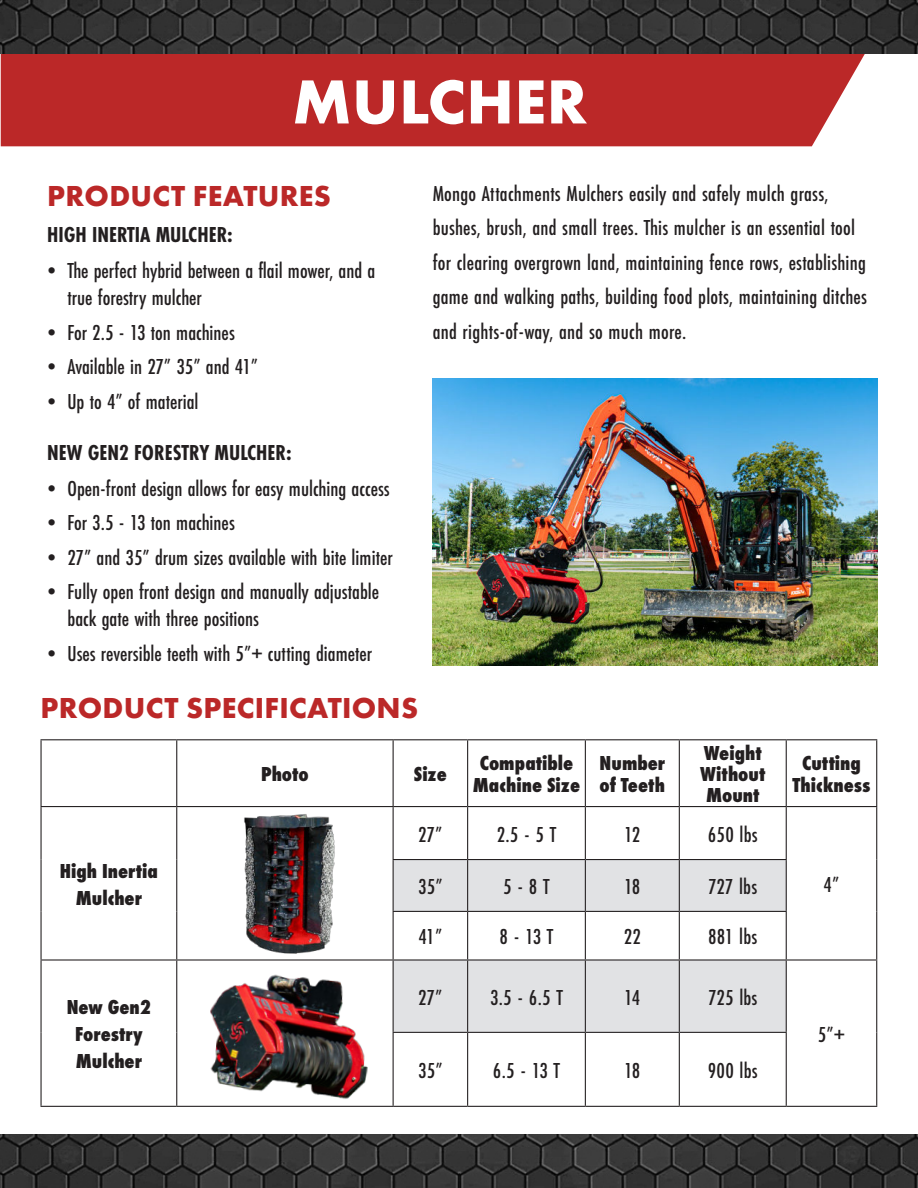
<style>
.page{position:relative;width:918px;height:1188px;background:#fff}
.page>*{position:absolute;margin:0;border:0;box-sizing:border-box;transform-origin:0 0}
.t1{font:700 64.5px "Futura PT";letter-spacing:.01em;color:#fff}
.t2{font:700 30px "Futura PT";letter-spacing:.01em;color:#bb2828}
.t3{font:500 22.5px/34.5px "Futura PT Cond";color:#231f20}
.t4{font:700 22.5px "Futura PT Cond";color:#231f20}
.t5{font:800 21px/22.5px "Futura PT Cond";color:#231f20;text-align:center}
</style>
<div class="page">
<img style="left:0;top:0;width:918px;height:1188px">
<div style="left:0;top:54px;width:918px;height:1080px;background:#fff"></div>
<div style="left:1px;top:54px;width:864px;height:92px;background:#bb2828"></div>
<svg style="left:42px;top:740px;width:834px;height:366px"></svg>
<div style="left:394px;top:860px;width:392px;height:51px;background:#e1e2e4"></div>
<div style="left:394px;top:961px;width:392px;height:71px;background:#e1e2e4"></div>
<hr style="left:41px;top:739px;width:136px;height:1px;background:#231f20">
<hr style="left:41px;top:740px;width:1px;height:66px;background:#231f20">
<hr style="left:177px;top:739px;width:216px;height:1px;background:#231f20">
<hr style="left:176px;top:740px;width:1px;height:66px;background:#231f20">
<hr style="left:393px;top:739px;width:75px;height:1px;background:#231f20">
<hr style="left:393px;top:740px;width:1px;height:66px;background:#231f20">
<hr style="left:468px;top:739px;width:117px;height:1px;background:#231f20">
<hr style="left:467px;top:740px;width:1px;height:66px;background:#231f20">
<hr style="left:585px;top:739px;width:94px;height:1px;background:#231f20">
<hr style="left:585px;top:740px;width:1px;height:66px;background:#231f20">
<hr style="left:679px;top:739px;width:107px;height:1px;background:#231f20">
<hr style="left:679px;top:740px;width:1px;height:66px;background:#231f20">
<hr style="left:786px;top:739px;width:91px;height:1px;background:#231f20">
<hr style="left:786px;top:740px;width:1px;height:66px;background:#231f20">
<hr style="left:876px;top:740px;width:1px;height:66px;background:#231f20">
<hr style="left:41px;top:806px;width:136px;height:1px;background:#231f20">
<hr style="left:41px;top:807px;width:1px;height:53px;background:#231f20">
<hr style="left:177px;top:806px;width:216px;height:1px;background:#231f20">
<hr style="left:176px;top:807px;width:1px;height:53px;background:#231f20">
<hr style="left:393px;top:806px;width:75px;height:1px;background:#231f20">
<hr style="left:393px;top:807px;width:1px;height:52px;background:#231f20">
<hr style="left:468px;top:806px;width:117px;height:1px;background:#231f20">
<hr style="left:467px;top:807px;width:1px;height:52px;background:#231f20">
<hr style="left:585px;top:806px;width:94px;height:1px;background:#231f20">
<hr style="left:585px;top:807px;width:1px;height:52px;background:#231f20">
<hr style="left:679px;top:806px;width:107px;height:1px;background:#231f20">
<hr style="left:679px;top:807px;width:1px;height:52px;background:#231f20">
<hr style="left:786px;top:806px;width:91px;height:1px;background:#231f20">
<hr style="left:786px;top:807px;width:1px;height:52px;background:#231f20">
<hr style="left:876px;top:807px;width:1px;height:53px;background:#231f20">
<hr style="left:41px;top:860px;width:1px;height:51px;background:#231f20">
<hr style="left:176px;top:860px;width:1px;height:51px;background:#231f20">
<hr style="left:393px;top:859px;width:75px;height:1px;background:#231f20">
<hr style="left:393px;top:860px;width:1px;height:51px;background:#231f20">
<hr style="left:468px;top:859px;width:117px;height:1px;background:#231f20">
<hr style="left:467px;top:860px;width:1px;height:51px;background:#231f20">
<hr style="left:585px;top:859px;width:94px;height:1px;background:#231f20">
<hr style="left:585px;top:860px;width:1px;height:51px;background:#231f20">
<hr style="left:679px;top:859px;width:108px;height:1px;background:#231f20">
<hr style="left:679px;top:860px;width:1px;height:51px;background:#231f20">
<hr style="left:786px;top:860px;width:1px;height:51px;background:#231f20">
<hr style="left:876px;top:860px;width:1px;height:51px;background:#231f20">
<hr style="left:41px;top:911px;width:1px;height:48px;background:#231f20">
<hr style="left:176px;top:911px;width:1px;height:48px;background:#231f20">
<hr style="left:393px;top:911px;width:75px;height:1px;background:#231f20">
<hr style="left:393px;top:912px;width:1px;height:47px;background:#231f20">
<hr style="left:468px;top:911px;width:117px;height:1px;background:#231f20">
<hr style="left:467px;top:912px;width:1px;height:47px;background:#231f20">
<hr style="left:585px;top:911px;width:94px;height:1px;background:#231f20">
<hr style="left:585px;top:912px;width:1px;height:47px;background:#231f20">
<hr style="left:679px;top:911px;width:108px;height:1px;background:#231f20">
<hr style="left:679px;top:912px;width:1px;height:47px;background:#231f20">
<hr style="left:786px;top:912px;width:1px;height:47px;background:#231f20">
<hr style="left:876px;top:911px;width:1px;height:48px;background:#231f20">
<hr style="left:41px;top:959px;width:136px;height:2px;background:#231f20">
<hr style="left:41px;top:961px;width:1px;height:71px;background:#231f20">
<hr style="left:177px;top:959px;width:216px;height:2px;background:#231f20">
<hr style="left:176px;top:961px;width:1px;height:71px;background:#231f20">
<hr style="left:393px;top:959px;width:75px;height:2px;background:#231f20">
<hr style="left:393px;top:961px;width:1px;height:71px;background:#231f20">
<hr style="left:468px;top:959px;width:117px;height:2px;background:#231f20">
<hr style="left:467px;top:961px;width:1px;height:71px;background:#231f20">
<hr style="left:585px;top:959px;width:94px;height:2px;background:#231f20">
<hr style="left:585px;top:961px;width:1px;height:71px;background:#231f20">
<hr style="left:679px;top:959px;width:107px;height:2px;background:#231f20">
<hr style="left:679px;top:961px;width:1px;height:71px;background:#231f20">
<hr style="left:786px;top:959px;width:91px;height:2px;background:#231f20">
<hr style="left:786px;top:961px;width:1px;height:71px;background:#231f20">
<hr style="left:876px;top:961px;width:1px;height:71px;background:#231f20">
<hr style="left:41px;top:1032px;width:1px;height:74px;background:#231f20">
<hr style="left:176px;top:1032px;width:1px;height:74px;background:#231f20">
<hr style="left:393px;top:1032px;width:75px;height:1px;background:#231f20">
<hr style="left:393px;top:1033px;width:1px;height:73px;background:#231f20">
<hr style="left:468px;top:1032px;width:117px;height:1px;background:#231f20">
<hr style="left:467px;top:1033px;width:1px;height:73px;background:#231f20">
<hr style="left:585px;top:1032px;width:94px;height:1px;background:#231f20">
<hr style="left:585px;top:1033px;width:1px;height:73px;background:#231f20">
<hr style="left:679px;top:1032px;width:108px;height:1px;background:#231f20">
<hr style="left:679px;top:1033px;width:1px;height:73px;background:#231f20">
<hr style="left:786px;top:1033px;width:1px;height:73px;background:#231f20">
<hr style="left:876px;top:1032px;width:1px;height:74px;background:#231f20">
<hr style="left:41px;top:1106px;width:136px;height:1px;background:#231f20">
<hr style="left:177px;top:1106px;width:216px;height:1px;background:#231f20">
<hr style="left:393px;top:1106px;width:75px;height:1px;background:#231f20">
<hr style="left:468px;top:1106px;width:117px;height:1px;background:#231f20">
<hr style="left:585px;top:1106px;width:94px;height:1px;background:#231f20">
<hr style="left:679px;top:1106px;width:107px;height:1px;background:#231f20">
<hr style="left:786px;top:1106px;width:91px;height:1px;background:#231f20">
<img style="left:239px;top:809px;width:101px;height:145px">
<img style="left:190px;top:962px;width:192px;height:145px">
<img style="left:433px;top:378px;width:445px;height:287px">
<h1 class="t1" style="left:292px;top:63px;width:296px">MULCHER</h1>
<h2 class="t2" style="left:47px;top:178px;width:285px">PRODUCT FEATURES</h2>
<p class="t4" style="left:47px;top:221px;width:187px">HIGH INERTIA MULCHER:</p>
<p class="t3" style="left:68px;top:259px;width:310px;line-height:27px;text-indent:-27px">• The perfect hybrid between a flail mower, and a true forestry mulcher</p>
<p class="t3" style="left:40px;top:316px;width:196px">• For 2.5 - 13 ton machines</p>
<p class="t3" style="left:40px;top:351px;width:219px">• Available in 27” 35” and 41”</p>
<p class="t3" style="left:40px;top:385px;width:160px">• Up to 4” of material</p>
<p class="t4" style="left:47px;top:439px;width:246px">NEW GEN2 FORESTRY MULCHER:</p>
<p class="t3" style="left:40px;top:472px;width:351px">• Open-front design allows for easy mulching access</p>
<p class="t3" style="left:40px;top:507px;width:196px">• For 3.5 - 13 ton machines</p>
<p class="t3" style="left:40px;top:541px;width:354px">• 27” and 35” drum sizes available with bite limiter</p>
<p class="t3" style="left:68px;top:580px;width:313px;line-height:27px;text-indent:-27px">• Fully open front design and manually adjustable back gate with three positions</p>
<p class="t3" style="left:40px;top:637px;width:333px">• Uses reversible teeth with 5”+ cutting diameter</p>
<h2 class="t2" style="left:40px;top:690px;width:379px">PRODUCT SPECIFICATIONS</h2>
<p class="t3" style="left:433px;top:177px;width:436px">Mongo Attachments Mulchers easily and safely mulch grass, bushes, brush, and small trees. This mulcher is an essential tool for clearing overgrown land, maintaining fence rows, establishing game and walking paths, building food plots, maintaining ditches and rights-of-way, and so much more.</p>
<p class="t5" style="left:60px;top:859px;width:100px;line-height:27px">High Inertia<br>Mulcher</p>
<p class="t5" style="left:67px;top:995px;width:86px;line-height:27px">New Gen2<br>Forestry<br>Mulcher</p>
<p class="t5" style="left:261px;top:764px;width:49px">Photo</p>
<p class="t5" style="left:414px;top:764px;width:35px">Size</p>
<p class="t5" style="left:473px;top:753px;width:109px">Compatible<br>Machine Size</p>
<p class="t5" style="left:599px;top:753px;width:67px;text-align:left">Number of Teeth</p>
<p class="t5" style="left:700px;top:744px;width:67px;line-height:21px;text-align:left">Weight<br>Without<br>Mount</p>
<p class="t5" style="left:793px;top:753px;width:79px">Cutting<br>Thickness</p>
<p class="t3" style="left:418px;top:818px;width:26px">27”</p>
<p class="t3" style="left:497px;top:818px;width:61px">2.5 - 5 T</p>
<p class="t3" style="left:624px;top:818px;width:18px">12</p>
<p class="t3" style="left:708px;top:818px;width:51px">650 lbs</p>
<p class="t3" style="left:418px;top:871px;width:26px">35”</p>
<p class="t3" style="left:503px;top:871px;width:48px">5 - 8 T</p>
<p class="t3" style="left:624px;top:871px;width:18px">18</p>
<p class="t3" style="left:708px;top:871px;width:50px">727 lbs</p>
<p class="t3" style="left:824px;top:868px;width:17px">4”</p>
<p class="t3" style="left:419px;top:921px;width:25px">41”</p>
<p class="t3" style="left:500px;top:921px;width:55px">8 - 13 T</p>
<p class="t3" style="left:624px;top:921px;width:19px">22</p>
<p class="t3" style="left:708px;top:921px;width:51px">881 lbs</p>
<p class="t3" style="left:418px;top:981px;width:26px">27”</p>
<p class="t3" style="left:490px;top:981px;width:74px">3.5 - 6.5 T</p>
<p class="t3" style="left:624px;top:981px;width:18px">14</p>
<p class="t3" style="left:708px;top:981px;width:51px">725 lbs</p>
<p class="t3" style="left:418px;top:1054px;width:26px">35”</p>
<p class="t3" style="left:493px;top:1054px;width:69px">6.5 - 13 T</p>
<p class="t3" style="left:624px;top:1054px;width:18px">18</p>
<p class="t3" style="left:708px;top:1054px;width:51px">900 lbs</p>
<p class="t3" style="left:818px;top:1018px;width:29px">5”+</p>
</div>
